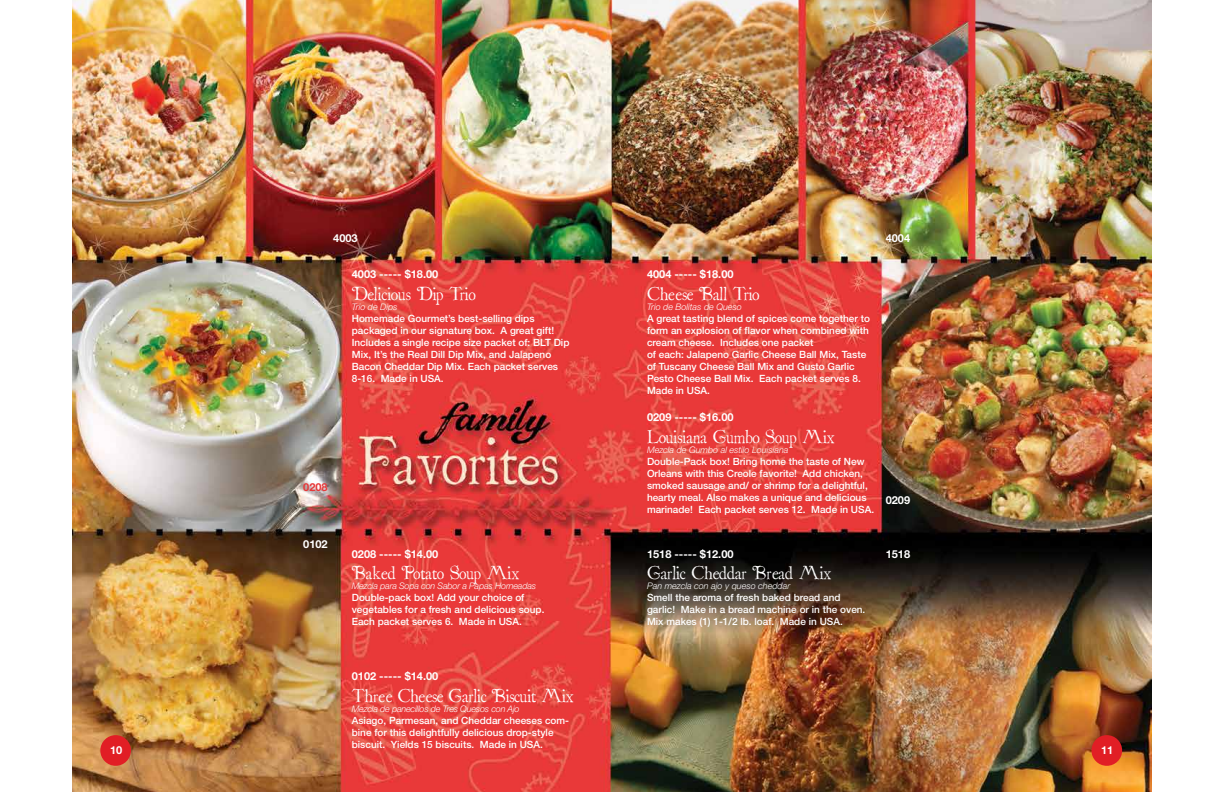
<style>
.page{position:relative;width:1224px;height:792px;background:#fff}
.page>*{position:absolute;margin:0;border:0;box-sizing:border-box;transform-origin:0 0}
.t1{font:18px "St Nicholas";color:#fff}
.t2{font:700 11px "Helvetica Neue";color:#fff}
.t3{font:700 11px "Helvetica Neue";color:#e73839}
.t4{font:500 10px/12px "Helvetica Neue";color:#fff}
.t5{font:italic 300 9px "Helvetica Neue";color:#fff}
.t6{font:italic 300 9px "Helvetica Neue";letter-spacing:-.02em;color:#fff}
</style>
<div class="page">
<img style="left:72px;top:0;width:1079px;height:792px">
<div style="left:100px;top:735px;width:31px;height:31px;background:#e11e25;border-radius:50%"></div>
<div style="left:1091px;top:735px;width:31px;height:31px;background:#e11e25;border-radius:50%"></div>
<p class="t2" style="left:333px;top:232px;width:26px">4003</p>
<p class="t2" style="left:352px;top:268px;width:88px">4003 ----- $18.00</p>
<h1 class="t1" style="left:352px;top:286px;width:125px">Delicious Dip Trio</h1>
<p class="t5" style="left:352px;top:301px;width:47px">Trio de Dips</p>
<p class="t4" style="left:352px;top:312px;width:219px">Homemade Gourmet’s best-selling dips packaged in our signature box. A great gift!<br>Includes a single recipe size packet of: BLT Dip Mix, It’s the Real Dill Dip Mix, and Jalapeno Bacon Cheddar Dip Mix. Each packet serves 8-16. Made in USA.</p>
<p class="t3" style="left:303px;top:480px;width:26px">0208</p>
<p class="t2" style="left:303px;top:538px;width:26px">0102</p>
<p class="t2" style="left:352px;top:547px;width:88px">0208 ----- $14.00</p>
<h1 class="t1" style="left:352px;top:565px;width:169px">Baked Potato Soup Mix</h1>
<p class="t6" style="left:352px;top:581px;width:186px">Mezcla para Sopa con Sabor a Papas Horneadas</p>
<p class="t4" style="left:352px;top:592px;width:194px">Double-pack box! Add your choice of vegetables for a fresh and delicious soup.<br>Each packet serves 6. Made in USA.</p>
<p class="t2" style="left:647px;top:268px;width:88px">4004 ----- $18.00</p>
<h1 class="t1" style="left:647px;top:286px;width:114px">Cheese Ball Trio</h1>
<p class="t5" style="left:647px;top:301px;width:96px">Trio de Bolitas de Queso</p>
<p class="t4" style="left:647px;top:312px;width:225px">A great tasting blend of spices come together to form an explosion of flavor when combined with cream cheese. Includes one packet<br>of each: Jalapeno Garlic Cheese Ball Mix, Taste of Tuscany Cheese Ball Mix and Gusto Garlic Pesto Cheese Ball Mix. Each packet serves 8.<br>Made in USA.</p>
<p class="t2" style="left:647px;top:410px;width:88px">0209 ----- $16.00</p>
<h1 class="t1" style="left:647px;top:428px;width:189px">Louisiana Gumbo Soup Mix</h1>
<p class="t5" style="left:647px;top:444px;width:143px">Mezcla de Gumbo al estilo Louisiana</p>
<p class="t4" style="left:647px;top:455px;width:229px">Double-Pack box! Bring home the taste of New Orleans with this Creole favorite! Add chicken, smoked sausage and/ or shrimp for a delightful, hearty meal. Also makes a unique and delicious marinade! Each packet serves 12. Made in USA.</p>
<p class="t2" style="left:647px;top:547px;width:88px">1518 ----- $12.00</p>
<h1 class="t1" style="left:647px;top:565px;width:186px">Garlic Cheddar Bread Mix</h1>
<p class="t5" style="left:647px;top:581px;width:145px">Pan mezcla con ajo y queso cheddar</p>
<p class="t4" style="left:647px;top:592px;width:220px">Smell the aroma of fresh baked bread and garlic! Make in a bread machine or in the oven.<br>Mix makes (1) 1-1/2 lb. loaf. Made in USA.</p>
<p class="t2" style="left:886px;top:232px;width:26px">4004</p>
<p class="t2" style="left:886px;top:493px;width:26px">0209</p>
<p class="t2" style="left:886px;top:547px;width:26px">1518</p>
<p class="t2" style="left:352px;top:669px;width:88px">0102 ----- $14.00</p>
<h1 class="t1" style="left:352px;top:687px;width:223px">Three Cheese Garlic Biscuit Mix</h1>
<p class="t6" style="left:352px;top:703px;width:169px">Mezcla de panecillos de Tres Quesos con Ajo</p>
<p class="t4" style="left:352px;top:714px;width:219px">Asiago, Parmesan, and Cheddar cheeses com&shy;bine for this delightfully delicious drop-style biscuit. Yields 15 biscuits. Made in USA.</p>
<p class="t2" style="left:110px;top:743px;width:14px">10</p>
<p class="t2" style="left:1101px;top:743px;width:14px">11</p>
</div>
